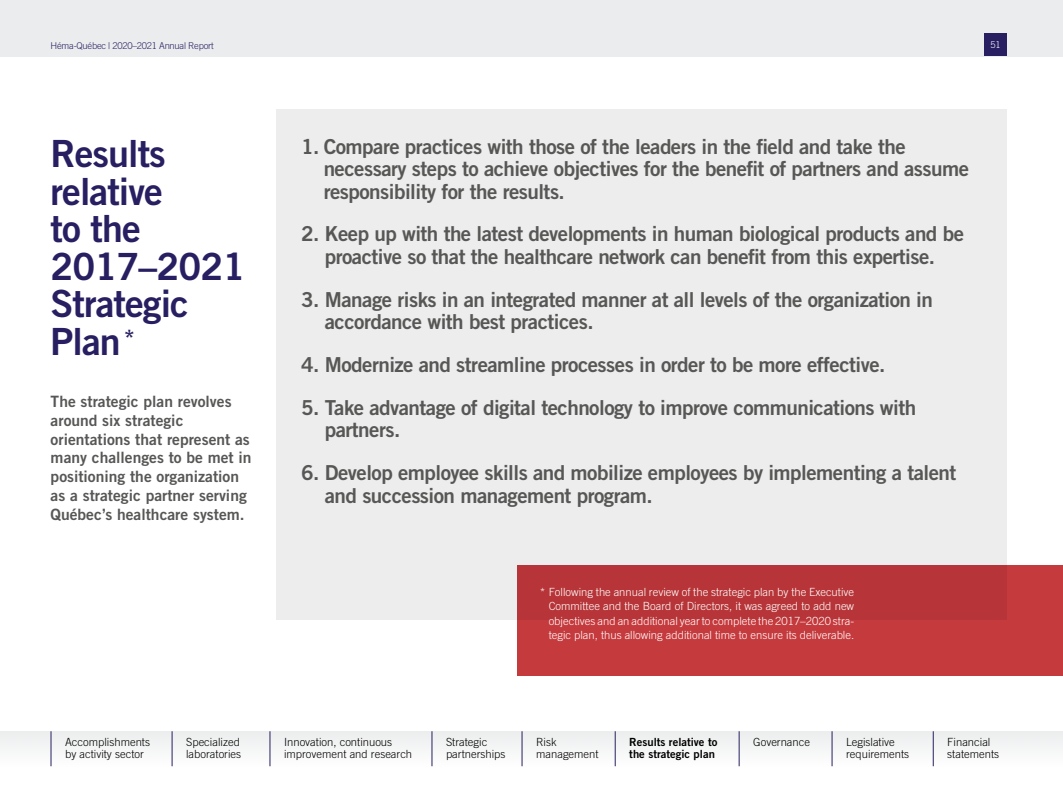
<style>
.page{position:relative;width:1063px;height:800px;background:#fff}
.page>*{position:absolute;margin:0;border:0;box-sizing:border-box;transform-origin:0 0}
.t1{font:37.5px/37.5px "Trade Gothic Bold Two";letter-spacing:-.025em;color:#271f61}
.t2{font:22.5px "Trade Gothic Bold Two";color:#271f61}
.t3{font:20.62px/22.5px "Trade Gothic Bold Two";letter-spacing:-.025em;color:#575756}
.t4{font:15.62px/18.8px "Trade Gothic Bold Two";color:#575756}
.t5{font:300 11.25px/14.4px "Trade Gothic";color:#fff;text-align:justify}
.t6{font:300 11.25px/12.5px "Trade Gothic";color:#000}
.t7{font:11.25px/12.5px "Trade Gothic Bold Two";color:#000}
.t8{font:300 9.38px "Trade Gothic";letter-spacing:-.025em;color:#271f61}
.t9{font:300 9.38px "Trade Gothic";color:#fff}
</style>
<div class="page">
<div style="left:0;top:731px;width:1062px;height:69px;background:linear-gradient(to right,#f9fafa,#f9fafa)"></div>
<hr style="left:51px;top:731px;width:1px;height:35px;background:#271f61">
<hr style="left:172px;top:731px;width:1px;height:35px;background:#271f61">
<hr style="left:270px;top:731px;width:1px;height:35px;background:#271f61">
<hr style="left:431px;top:731px;width:1px;height:35px;background:#271f61">
<hr style="left:521px;top:731px;width:1px;height:35px;background:#271f61">
<hr style="left:615px;top:731px;width:1px;height:35px;background:#271f61">
<hr style="left:738px;top:731px;width:1px;height:35px;background:#271f61">
<hr style="left:831px;top:731px;width:1px;height:35px;background:#271f61">
<hr style="left:933px;top:731px;width:1px;height:35px;background:#271f61">
<div style="left:0;top:0;width:1062px;height:56px;background:#ebecee"></div>
<div style="left:984px;top:34px;width:22px;height:22px;background:#271f61"></div>
<div style="left:277px;top:110px;width:729px;height:510px;background:#ededed"></div>
<div style="left:517px;top:565px;width:545px;height:110px;background:linear-gradient(to right,#bd373a,#c1383b)"></div>
<p class="t8" style="left:51px;top:40px;width:164px">Héma-Québec | 2020–2021 Annual Report</p>
<p class="t9" style="left:990px;top:40px;width:12px">51</p>
<h1 class="t1" style="left:51px;top:134px;width:196px">Results relative<br>to the<br>2017–2021<br>Strategic<br>Plan</h1>
<p class="t2" style="left:124px;top:324px;width:13px">*</p>
<p class="t4" style="left:51px;top:392px;width:202px">The strategic plan revolves around six strategic orientations that represent as many challenges to be met in positioning the organization as a strategic partner serving<br>Québec’s healthcare system.</p>
<p class="t3" style="left:324px;top:135px;width:647px;text-indent:-23px">1. Compare practices with those of the leaders in the field and take the necessary steps to achieve objectives for the benefit of partners and assume responsibility for the results.</p>
<p class="t3" style="left:301px;top:222px;width:664px;text-align:center">2. Keep up with the latest developments in human biological products and be proactive so that the healthcare network can benefit from this expertise.</p>
<p class="t3" style="left:325px;top:288px;width:609px;text-indent:-24px">3. Manage risks in an integrated manner at all levels of the organization in accordance with best practices.</p>
<p class="t3" style="left:301px;top:353px;width:586px">4. Modernize and streamline processes in order to be more effective.</p>
<p class="t3" style="left:325px;top:396px;width:593px;text-indent:-24px">5. Take advantage of digital technology to improve communications with partners.</p>
<p class="t3" style="left:325px;top:461px;width:633px;text-indent:-24px">6. Develop employee skills and mobilize employees by implementing a talent and succession management program.</p>
<p class="t5" style="left:548px;top:584px;width:307px;text-indent:-9px">* Following the annual review of the strategic plan by the Executive Committee and the Board of Directors, it was agreed to add new objectives and an additional year to complete the 2017–2020 stra&shy;tegic plan, thus allowing additional time to ensure its deliverable.</p>
<p class="t6" style="left:65px;top:735px;width:86px">Accomplishments by activity sector</p>
<p class="t6" style="left:186px;top:735px;width:56px">Specialized laboratories</p>
<p class="t6" style="left:284px;top:735px;width:130px">Innovation, continuous improvement and research</p>
<p class="t6" style="left:446px;top:735px;width:61px">Strategic partnerships</p>
<p class="t6" style="left:536px;top:735px;width:64px">Risk management</p>
<p class="t7" style="left:629px;top:736px;width:90px">Results relative to the strategic plan</p>
<p class="t6" style="left:753px;top:735px;width:58px">Governance</p>
<p class="t6" style="left:846px;top:735px;width:65px">Legislative requirements</p>
<p class="t6" style="left:947px;top:735px;width:53px">Financial statements</p>
</div>
